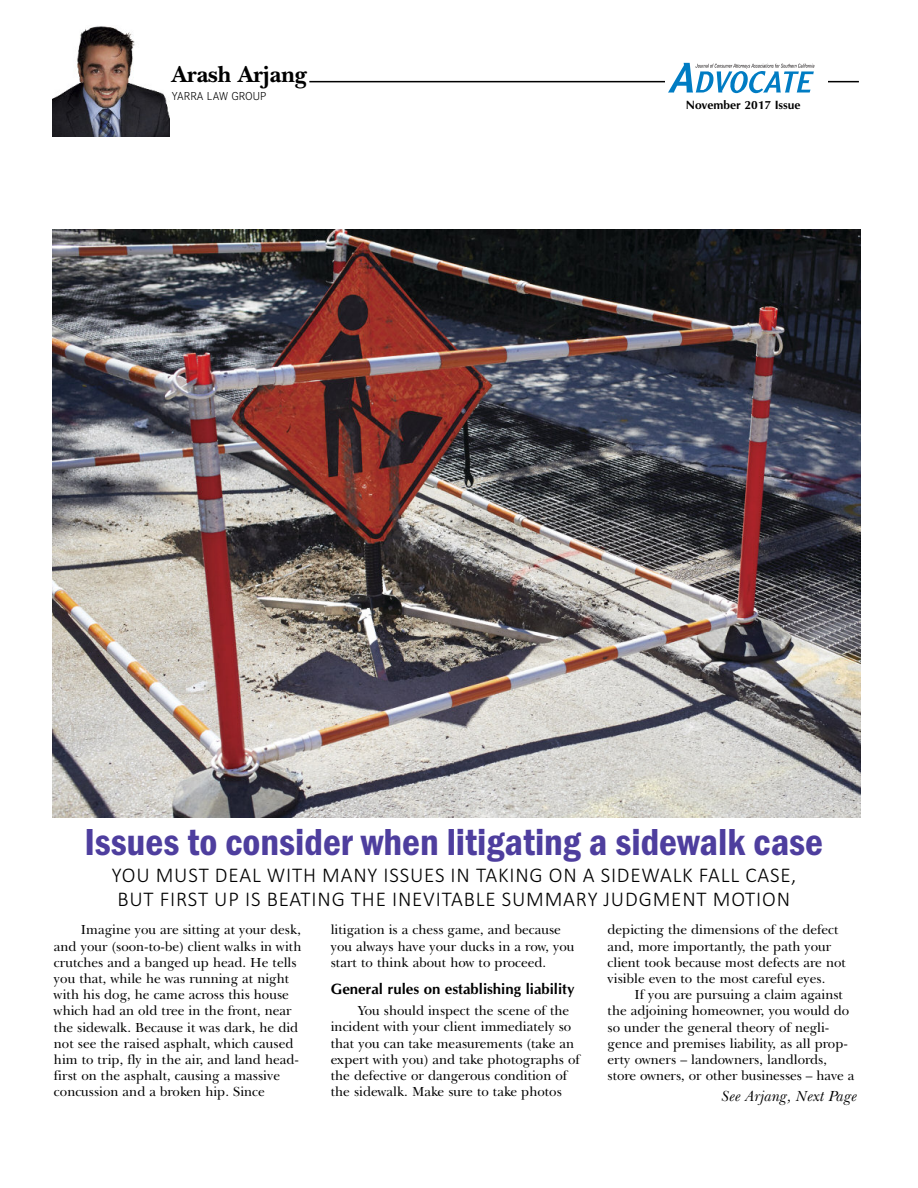
<style>
.page{position:relative;width:918px;height:1188px;background:#fff}
.page>*{position:absolute;margin:0;border:0;box-sizing:border-box;transform-origin:0 0}
.t1{font:600 condensed 39px "Franklin Gothic";color:#4e3e9e}
.t2{font:700 24px "New Baskerville";color:#000}
.t3{font:300 21px/24px "Calibri";letter-spacing:.04em;color:#000}
.t4{font:700 15px "CG Omega";color:#000}
.t5{font:italic 15px "New Baskerville IT Cby BT";color:#000}
.t6{font:13.5px/16.2px "New Baskerville IT Cby BT";color:#000}
.t7{font:700 12px "CG Omega";color:#000}
.t8{font:300 12px "Corporate S";color:#000}
</style>
<div class="page">
<img style="left:52px;top:26px;width:117px;height:111px">
<hr style="left:309px;top:81px;width:550px;height:1px;background:#000">
<img style="left:52px;top:230px;width:808px;height:587px">
<div style="left:665px;top:58px;width:163px;height:40px;background:#fff"></div>
<svg style="left:668px;top:63px;width:146px;height:30px"></svg>
<h2 class="t2" style="left:172px;top:66px;width:137px">Arash Arjang</h2>
<p class="t8" style="left:172px;top:89px;width:96px">YARRA LAW GROUP</p>
<p class="t7" style="left:686px;top:98px;width:116px">November 2017 Issue</p>
<h1 class="t1" style="left:84px;top:819px;width:740px">Issues to consider when litigating a sidewalk case</h1>
<h3 class="t3" style="left:112px;top:863px;width:686px">YOU MUST DEAL WITH MANY ISSUES IN TAKING ON A SIDEWALK FALL CASE,<br>BUT FIRST UP IS BEATING THE INEVITABLE SUMMARY JUDGMENT MOTION</h3>
<p class="t6" style="left:54px;top:923px;width:249px;text-indent:27px">Imagine you are sitting at your desk, and your (soon-to-be) client walks in with crutches and a banged up head. He tells you that, while he was running at night with his dog, he came across this house which had an old tree in the front, near the sidewalk. Because it was dark, he did not see the raised asphalt, which caused him to trip, fly in the air, and land head&shy;first on the asphalt, causing a massive concussion and a broken hip. Since</p>
<p class="t6" style="left:331px;top:923px;width:245px">litigation is a chess game, and because you always have your ducks in a row, you start to think about how to proceed.</p>
<p class="t4" style="left:331px;top:980px;width:245px">General rules on establishing liability</p>
<p class="t6" style="left:331px;top:1004px;width:251px;text-indent:27px">You should inspect the scene of the incident with your client immediately so that you can take measurements (take an expert with you) and take photographs of the defective or dangerous condition of the sidewalk. Make sure to take photos</p>
<p class="t6" style="left:608px;top:923px;width:240px">depicting the dimensions of the defect and, more importantly, the path your client took because most defects are not visible even to the most careful eyes.</p>
<p class="t6" style="left:608px;top:988px;width:248px;text-indent:27px">If you are pursuing a claim against the adjoining homeowner, you would do so under the general theory of negli&shy;gence and premises liability, as all prop&shy;erty owners – landowners, landlords, store owners, or other businesses – have a</p>
<p class="t5" style="left:722px;top:1090px;width:137px">See Arjang, Next Page</p>
</div>
